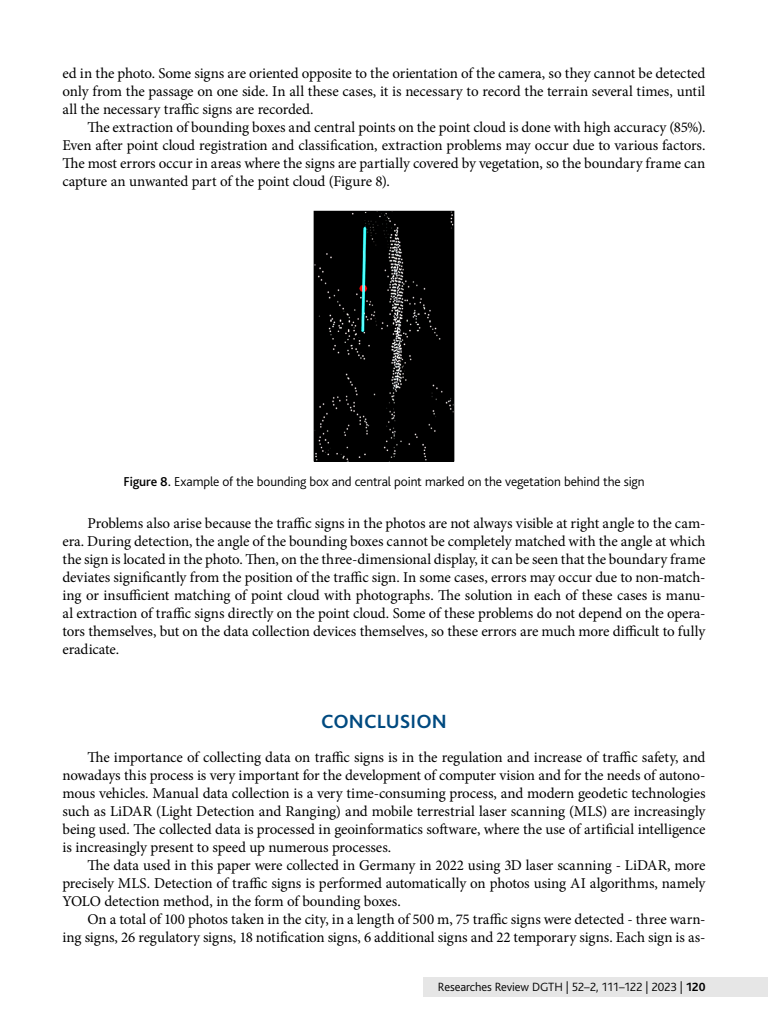
<style>
.page{position:relative;width:768px;height:1024px;background:#fff}
.page>*{position:absolute;margin:0;border:0;box-sizing:border-box;transform-origin:0 0}
.t1{font:700 20px "Bliss Pro";letter-spacing:.01em;color:#004a80}
.t2{font:15px/18px "Minion Pro";letter-spacing:-.005em;color:#000;text-align:justify}
.t3{font:300 13.5px "Bliss Pro";letter-spacing:-.01em;color:#000}
.t4{font:300 12.5px "Bliss Pro";letter-spacing:-.01em;color:#000}
.s1{font-weight:500}
.s2{font-weight:700}
</style>
<div class="page">
<div style="left:423px;top:978px;width:345px;height:20px;background:#e6e6e6"></div>
<img style="left:316px;top:213px;width:136px;height:246px">
<div style="left:314px;top:211px;width:140px;height:250px;border:1px solid #000"></div>
<p class="t2" style="left:62px;top:64px;width:644px">ed in the photo. Some signs are oriented opposite to the orientation of the camera, so they cannot be detected only from the passage on one side. In all these cases, it is necessary to record the terrain several times, until all the necessary traffic signs are recorded.</p>
<p class="t2" style="left:62px;top:118px;width:645px;text-indent:25px">The extraction of bounding boxes and central points on the point cloud is done with high accuracy (85%).<br>Even after point cloud registration and classification, extraction problems may occur due to various factors.<br>The most errors occur in areas where the signs are partially covered by vegetation, so the boundary frame can capture an unwanted part of the point cloud (Figure 8).</p>
<p class="t3" style="left:123px;top:473px;width:523px"><span class="s1">Figure 8.</span> Example of the bounding box and central point marked on the vegetation behind the sign</p>
<p class="t2" style="left:62px;top:514px;width:645px;text-indent:25px">Problems also arise because the traffic signs in the photos are not always visible at right angle to the cam&shy;era. During detection, the angle of the bounding boxes cannot be completely matched with the angle at which the sign is located in the photo. Then, on the three-dimensional display, it can be seen that the boundary frame deviates significantly from the position of the traffic sign. In some cases, errors may occur due to non-match&shy;ing or insufficient matching of point cloud with photographs. The solution in each of these cases is manu&shy;al extraction of traffic signs directly on the point cloud. Some of these problems do not depend on the opera&shy;tors themselves, but on the data collection devices themselves, so these errors are much more difficult to fully eradicate.</p>
<h1 class="t1" style="left:321px;top:709px;width:127px">CONCLUSION</h1>
<p class="t2" style="left:62px;top:748px;width:645px;text-indent:25px">The importance of collecting data on traffic signs is in the regulation and increase of traffic safety, and nowadays this process is very important for the development of computer vision and for the needs of autono&shy;mous vehicles. Manual data collection is a very time-consuming process, and modern geodetic technologies such as LiDAR (Light Detection and Ranging) and mobile terrestrial laser scanning (MLS) are increasingly being used. The collected data is processed in geoinformatics software, where the use of artificial intelligence is increasingly present to speed up numerous processes.</p>
<p class="t2" style="left:62px;top:856px;width:645px;text-indent:25px">The data used in this paper were collected in Germany in 2022 using 3D laser scanning - LiDAR, more precisely MLS. Detection of traffic signs is performed automatically on photos using AI algorithms, namely YOLO detection method, in the form of bounding boxes.</p>
<p class="t2" style="left:62px;top:910px;width:645px;text-align:right">On a total of 100 photos taken in the city, in a length of 500 m, 75 traffic signs were detected - three warn-<br>ing signs, 26 regulatory signs, 18 notification signs, 6 additional signs and 22 temporary signs. Each sign is as-</p>
<p class="t4" style="left:438px;top:979px;width:269px">Researches Review DGTH | 52–2, 111–122 | 2023 | <span class="s2">120</span></p>
</div>
